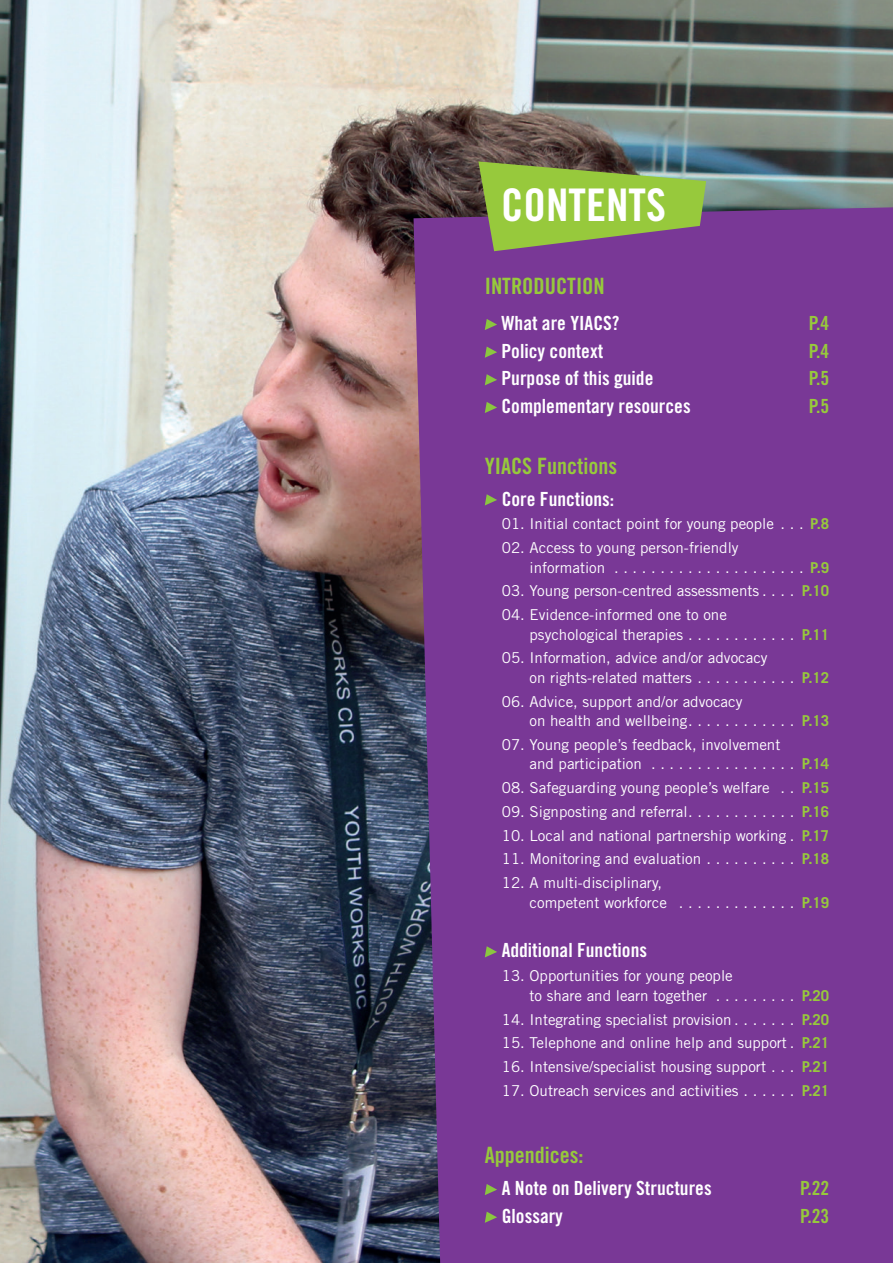
<style>
.page{position:relative;width:893px;height:1263px;background:#fff}
.page>*{position:absolute;margin:0;border:0;box-sizing:border-box;transform-origin:0 0}
.t1{font:45px "Trade Gothic Bold Cond Twenty";color:#fff}
.Paragraph_header_-_p{font:22.5px "Trade Gothic Bold Cond Twenty";color:#97c93c}
.Bolder_paragraph_int{font:19.5px "Trade Gothic Bold Cond Twenty";color:#fff}
.Bolder_paragraph_int-2{font:19.5px "Trade Gothic Bold Cond Twenty";color:#97c93c}
.Body_copy{font:15px/19.5px "Trade Gothic";color:#fff}
.Body_copy-2{font:700 15px "Trade Gothic LT Std";color:#97c93c}
.s1{font-family:"Trade Gothic LT Std";font-weight:700;color:#97c93c}
</style>
<div class="page">
<img style="left:0;top:0;width:893px;height:1263px">
<div style="left:414px;top:207px;width:479px;height:1056px;background:#793896"></div>
<svg style="left:478px;top:161px;width:228px;height:90px;background:#89a34e"></svg>
<svg style="left:485px;top:319px;width:12px;height:11px"></svg>
<svg style="left:485px;top:346px;width:12px;height:12px"></svg>
<svg style="left:485px;top:374px;width:12px;height:11px"></svg>
<svg style="left:485px;top:402px;width:12px;height:11px"></svg>
<svg style="left:485px;top:494px;width:12px;height:11px"></svg>
<svg style="left:485px;top:946px;width:12px;height:11px"></svg>
<svg style="left:485px;top:1184px;width:12px;height:11px"></svg>
<svg style="left:485px;top:1211px;width:12px;height:12px"></svg>
<p class="t1" style="left:501px;top:178px;width:166px">CONTENTS</p>
<p class="Paragraph_header_-_p" style="left:485px;top:272px;width:122px">INTRODUCTION</p>
<p class="Bolder_paragraph_int" style="left:501px;top:311px;width:120px">What are YIACS?</p>
<p class="Bolder_paragraph_int-2" style="left:809px;top:311px;width:22px">P.4</p>
<p class="Bolder_paragraph_int" style="left:501px;top:339px;width:103px">Policy context</p>
<p class="Bolder_paragraph_int-2" style="left:809px;top:339px;width:22px">P.4</p>
<p class="Bolder_paragraph_int" style="left:501px;top:367px;width:153px">Purpose of this guide</p>
<p class="Bolder_paragraph_int-2" style="left:809px;top:367px;width:22px">P.5</p>
<p class="Bolder_paragraph_int" style="left:501px;top:394px;width:191px">Complementary resources</p>
<p class="Bolder_paragraph_int-2" style="left:809px;top:394px;width:22px">P.5</p>
<p class="Paragraph_header_-_p" style="left:485px;top:452px;width:134px">YIACS Functions</p>
<p class="Bolder_paragraph_int" style="left:502px;top:487px;width:114px">Core Functions:</p>
<p class="Body_copy" style="left:502px;top:514px;width:274px">01. Initial contact point for young people</p>
<p class="Body_copy-2" style="left:810px;top:515px;width:20px">P.8</p>
<p class="Body_copy" style="left:529px;top:538px;width:211px;text-indent:-28px">02. Access to young person-friendly information</p>
<p class="Body_copy-2" style="left:810px;top:558px;width:20px">P.9</p>
<p class="Body_copy" style="left:502px;top:581px;width:259px">03. Young person-centred assessments</p>
<p class="Body_copy-2" style="left:802px;top:582px;width:29px">P.10</p>
<p class="Body_copy" style="left:529px;top:605px;width:199px;text-indent:-28px">04. Evidence-informed one to one psychological therapies</p>
<p class="Body_copy-2" style="left:802px;top:625px;width:29px">P.11</p>
<p class="Body_copy" style="left:529px;top:648px;width:240px;text-indent:-28px">05. Information, advice and/or advocacy on rights-related matters</p>
<p class="Body_copy" style="left:529px;top:691px;width:214px;text-indent:-28px">06. Advice, support and/or advocacy on health and wellbeing</p>
<p class="Body_copy" style="left:529px;top:734px;width:252px;text-indent:-28px">07. Young people’s feedback, involvement and participation</p>
<p class="Body_copy-2" style="left:802px;top:668px;width:29px">P.12</p>
<p class="Body_copy-2" style="left:802px;top:711px;width:29px">P.13</p>
<p class="Body_copy-2" style="left:802px;top:755px;width:29px">P.14</p>
<p class="Body_copy" style="left:502px;top:778px;width:270px">08. Safeguarding young people’s welfare</p>
<p class="Body_copy-2" style="left:802px;top:778px;width:29px">P.15</p>
<p class="Body_copy" style="left:502px;top:801px;width:187px">09. Signposting and referral</p>
<p class="Body_copy-2" style="left:802px;top:802px;width:29px">P.16</p>
<p class="Body_copy" style="left:502px;top:825px;width:329px">10. Local and national partnership working <span class="s1">P.17</span></p>
<p class="Body_copy" style="left:502px;top:849px;width:201px">11. Monitoring and evaluation</p>
<p class="Body_copy-2" style="left:802px;top:850px;width:29px">P.18</p>
<p class="Body_copy" style="left:529px;top:873px;width:139px;text-indent:-28px">12. A multi-disciplinary, competent workforce</p>
<p class="Body_copy-2" style="left:802px;top:893px;width:29px">P.19</p>
<p class="Bolder_paragraph_int" style="left:502px;top:939px;width:147px">Additional Functions</p>
<p class="Body_copy" style="left:502px;top:966px;width:233px;text-align:center">13. Opportunities for young people to share and learn together</p>
<p class="Body_copy-2" style="left:802px;top:986px;width:29px">P.20</p>
<p class="Body_copy" style="left:502px;top:1009px;width:231px">14. Integrating specialist provision</p>
<p class="Body_copy-2" style="left:802px;top:1010px;width:29px">P.20</p>
<p class="Body_copy" style="left:502px;top:1033px;width:329px">15. Telephone and online help and support <span class="s1">P.21</span></p>
<p class="Body_copy" style="left:502px;top:1057px;width:266px">16. Intensive/specialist housing support</p>
<p class="Body_copy-2" style="left:802px;top:1057px;width:29px">P.21</p>
<p class="Body_copy" style="left:502px;top:1080px;width:238px">17. Outreach services and activities</p>
<p class="Body_copy-2" style="left:802px;top:1081px;width:29px">P.21</p>
<p class="Paragraph_header_-_p" style="left:485px;top:1141px;width:100px">Appendices:</p>
<p class="Bolder_paragraph_int" style="left:502px;top:1176px;width:211px">A Note on Delivery Structures</p>
<p class="Bolder_paragraph_int-2" style="left:800px;top:1176px;width:31px">P.22</p>
<p class="Bolder_paragraph_int" style="left:502px;top:1204px;width:63px">Glossary</p>
<p class="Bolder_paragraph_int-2" style="left:800px;top:1204px;width:31px">P.23</p>
</div>
